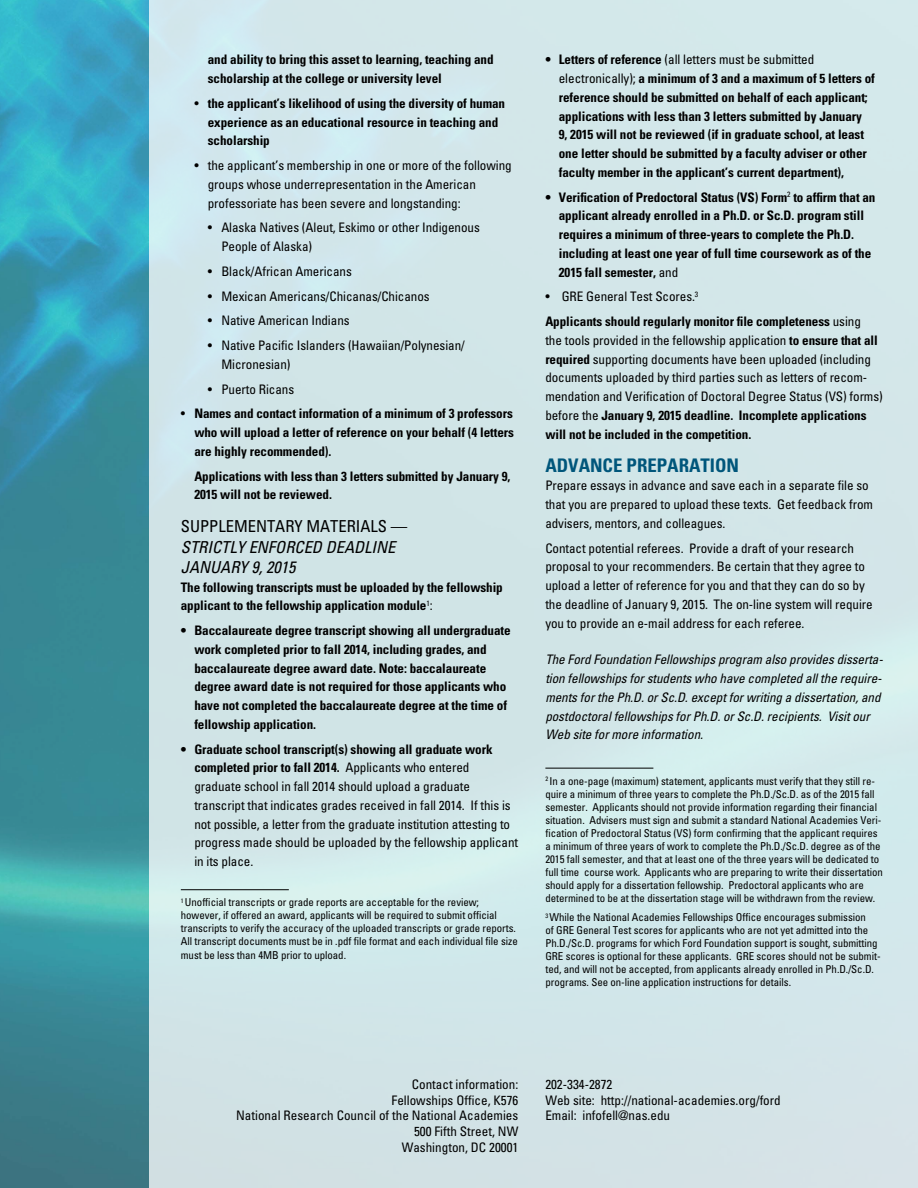
<style>
.page{position:relative;width:918px;height:1188px;background:#fff}
.page>*{position:absolute;margin:0;border:0;box-sizing:border-box;transform-origin:0 0}
.t1{font:700 condensed 18.75px "Univers";color:#00567b}
.t2{font:italic condensed 16.5px/20.2px "Univers";color:#000}
.t3{font:condensed 16.5px "Univers";color:#000}
.t4{font:condensed 13.2px/18.8px "Univers";letter-spacing:-.005em;color:#000}
.t5{font:700 condensed 13.2px/18.8px "Univers";letter-spacing:-.005em;color:#000}
.t6{font:italic condensed 13.2px/18.8px "Univers";letter-spacing:-.005em;color:#000}
.t7{font:condensed 10.8px/13px "Univers";letter-spacing:-.005em;color:#000}
.s1{font-weight:400}
.s2{font-weight:700}
</style>
<div class="page">
<img style="left:0;top:0;width:149px;height:1188px">
<div style="left:149px;top:0;width:769px;height:1188px;background:#d2e6e9"></div>
<hr style="left:545px;top:768px;width:108px;height:1px;background:#000">
<hr style="left:181px;top:889px;width:108px;height:1px;background:#000">
<p class="t5" style="left:208px;top:50px;width:287px">and ability to bring this asset to learning, teaching and scholarship at the college or university level</p>
<p class="t5" style="left:208px;top:94px;width:299px;text-indent:-14px"><span class="s1">•</span> the applicant’s likelihood of using the diversity of human experience as an educational resource in teaching and scholarship</p>
<p class="t4" style="left:208px;top:156px;width:305px;text-indent:-14px">• the applicant’s membership in one or more of the following groups whose underrepresentation in the American professoriate has been severe and longstanding:</p>
<p class="t4" style="left:221px;top:218px;width:260px;text-indent:-14px">• Alaska Natives (Aleut, Eskimo or other Indigenous<br>People of Alaska)</p>
<p class="t4" style="left:208px;top:262px;width:146px">• Black/African Americans</p>
<p class="t4" style="left:208px;top:286px;width:223px">• Mexican Americans/Chicanas/Chicanos</p>
<p class="t4" style="left:208px;top:311px;width:143px">• Native American Indians</p>
<p class="t4" style="left:221px;top:336px;width:245px;text-indent:-14px">• Native Pacific Islanders (Hawaiian/Polynesian/<br>Micronesian)</p>
<p class="t4" style="left:208px;top:379px;width:88px">• Puerto Ricans</p>
<p class="t5" style="left:194px;top:404px;width:321px;text-align:justify;text-indent:-13px"><span class="s1">•</span> Names and contact information of a minimum of 3 professors who will upload a letter of reference on your behalf (4 letters are highly recommended).</p>
<p class="t5" style="left:194px;top:467px;width:318px">Applications with less than 3 letters submitted by January 9,<br>2015 will not be reviewed.</p>
<p class="t3" style="left:181px;top:516px;width:228px">SUPPLEMENTARY MATERIALS —</p>
<p class="t2" style="left:181px;top:536px;width:216px">STRICTLY ENFORCED DEADLINE<br>JANUARY 9, 2015</p>
<p class="t5" style="left:181px;top:578px;width:324px">The following transcripts must be uploaded by the fellowship applicant to the fellowship application module<sup>1</sup><span class="s1">:</span></p>
<p class="t5" style="left:194px;top:621px;width:318px;text-indent:-13px">• Baccalaureate degree transcript showing all undergraduate work completed prior to fall 2014, including grades, and baccalaureate degree award date. Note: baccalaureate degree award date is not required for those applicants who have not completed the baccalaureate degree at the time of fellowship application.</p>
<p class="t4" style="left:194px;top:739px;width:325px;text-indent:-13px"><span class="s2">• Graduate school transcript(s) showing all graduate work completed prior to fall 2014.</span> Applicants who entered graduate school in fall 2014 should upload a graduate transcript that indicates grades received in fall 2014. If this is not possible, a letter from the graduate institution attesting to progress made should be uploaded by the fellowship applicant in its place.</p>
<p class="t7" style="left:181px;top:896px;width:338px"><sup>1</sup> Unofficial transcripts or grade reports are acceptable for the review; however, if offered an award, applicants will be required to submit official transcripts to verify the accuracy of the uploaded transcripts or grade reports.<br>All transcript documents must be in .pdf file format and each individual file size must be less than 4MB prior to upload.</p>
<p class="t5" style="left:559px;top:50px;width:318px;text-indent:-14px">• Letters of reference <span class="s1">(all letters must be submitted electronically);</span> a minimum of 3 and a maximum of 5 letters of reference should be submitted on behalf of each applicant; applications with less than 3 letters submitted by January<br>9, 2015 will not be reviewed (if in graduate school, at least one letter should be submitted by a faculty adviser or other faculty member in the applicant’s current department),</p>
<p class="t5" style="left:559px;top:188px;width:318px;text-indent:-14px">• Verification of Predoctoral Status (VS) Form<sup>2</sup> to affirm that an applicant already enrolled in a Ph.D. or Sc.D. program still requires a minimum of three-years to complete the Ph.D. including at least one year of full time coursework as of the 2015 fall semester, <span class="s1">and</span></p>
<p class="t5" style="left:545px;top:284px;width:317px;line-height:24.8px"><span class="s1">• GRE General Test Scores.</span><sup>3<br></sup>Applicants should regularly monitor file completeness <span class="s1">using</span></p>
<p class="t4" style="left:545px;top:331px;width:339px">the tools provided in the fellowship application <span class="s2">to ensure that all required</span> supporting documents have been uploaded (including documents uploaded by third parties such as letters of recom&shy;mendation and Verification of Doctoral Degree Status (VS) forms) before the <span class="s2">January 9, 2015 deadline. Incomplete applications will not be included in the competition.</span></p>
<h1 class="t1" style="left:545px;top:454px;width:195px">ADVANCE PREPARATION</h1>
<p class="t4" style="left:545px;top:476px;width:329px">Prepare essays in advance and save each in a separate file so that you are prepared to upload these texts. Get feedback from advisers, mentors, and colleagues.</p>
<p class="t4" style="left:545px;top:538px;width:329px">Contact potential referees. Provide a draft of your research proposal to your recommenders. Be certain that they agree to upload a letter of reference for you and that they can do so by the deadline of January 9, 2015. The on-line system will require you to provide an e-mail address for each referee.</p>
<p class="t6" style="left:545px;top:650px;width:339px">The Ford Foundation Fellowships program also provides disserta&shy;tion fellowships for students who have completed all the require&shy;ments for the Ph.D. or Sc.D. except for writing a dissertation, and postdoctoral fellowships for Ph.D. or Sc.D. recipients. Visit our Web site for more information.</p>
<p class="t7" style="left:545px;top:774px;width:339px"><sup>2</sup> In a one-page (maximum) statement, applicants must verify that they still re&shy;quire a minimum of three years to complete the Ph.D./Sc.D. as of the 2015 fall semester. Applicants should not provide information regarding their financial situation. Advisers must sign and submit a standard National Academies Veri&shy;fication of Predoctoral Status (VS) form confirming that the applicant requires a minimum of three years of work to complete the Ph.D./Sc.D. degree as of the 2015 fall semester, and that at least one of the three years will be dedicated to full time course work. Applicants who are preparing to write their dissertation should apply for a dissertation fellowship. Predoctoral applicants who are determined to be at the dissertation stage will be withdrawn from the review.</p>
<p class="t7" style="left:545px;top:911px;width:337px"><sup>3</sup> While the National Academies Fellowships Office encourages submission<br>of GRE General Test scores for applicants who are not yet admitted into the Ph.D./Sc.D. programs for which Ford Foundation support is sought, submitting GRE scores is optional for these applicants. GRE scores should not be submit&shy;ted, and will not be accepted, from applicants already enrolled in Ph.D./Sc.D. programs. See on-line application instructions for details.</p>
<p class="t4" style="left:236px;top:1076px;width:284px;line-height:15.8px;text-align:right">Contact information:<br>Fellowships Office, K576<br>National Research Council of the National Academies<br>500 Fifth Street, NW<br>Washington, DC 20001</p>
<p class="t4" style="left:545px;top:1076px;width:237px;line-height:15.8px">202-334-2872<br>Web site: http://national-academies.org/ford<br>Email: infofell@nas.edu</p>
</div>
